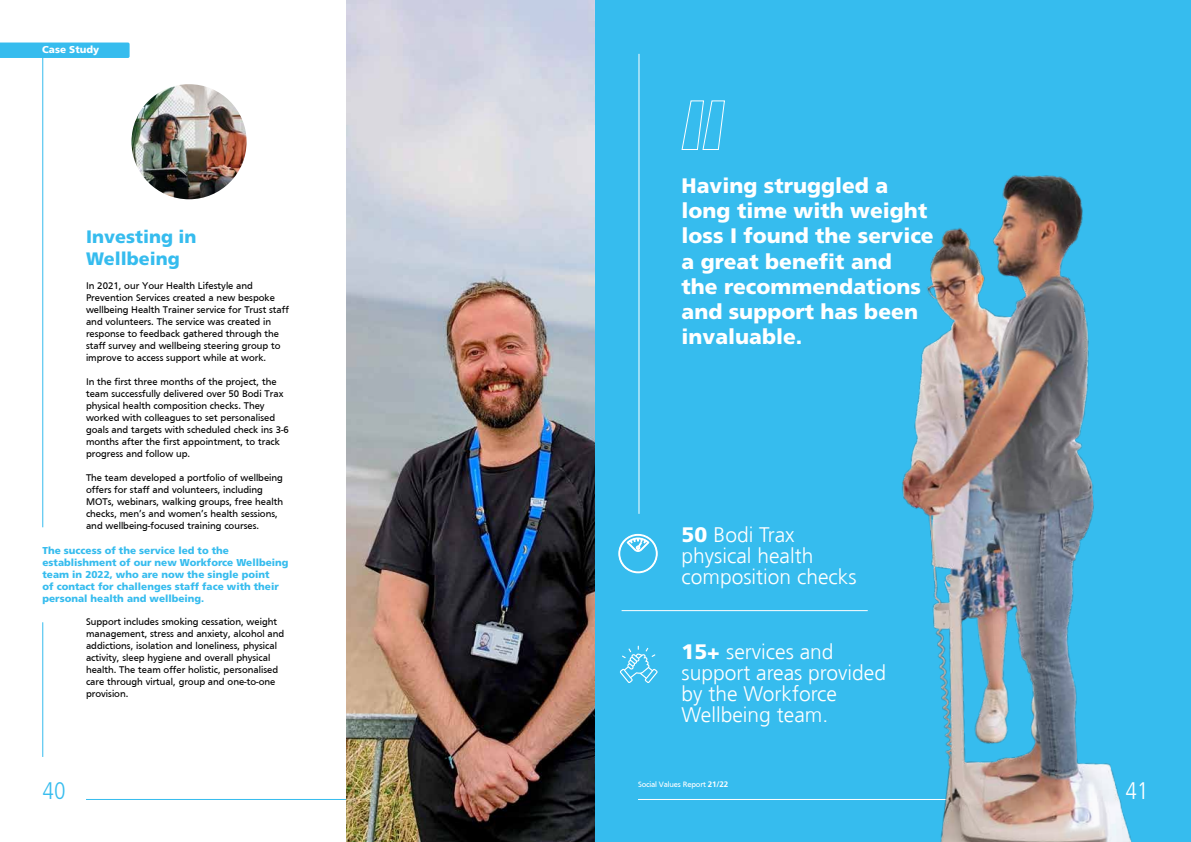
<style>
.page{position:relative;width:1191px;height:842px;background:#fff}
.page>*{position:absolute;margin:0;border:0;box-sizing:border-box;transform-origin:0 0}
.t1{font:300 condensed 24px "Frutiger LT Std";color:#36bcee}
.t2{font:300 condensed 24px "Frutiger LT Std";color:#fff}
.t3{font:900 21px/25.2px "Frutiger LT Std";color:#fff}
.t4{font:300 21px/21px "Frutiger";color:#fff}
.t5{font:900 18px/21.6px "Frutiger LT Std";color:#36bcee}
.t6{font:10px/12px "Frutiger Normal";color:#000}
.t7{font:900 10px/12px "Frutiger LT Std";color:#36bcee}
.t8{font:900 10px "Frutiger LT Std";color:#fff}
.t9{font:8px "Frutiger Normal";letter-spacing:-.02em;color:#fff}
.s1{font-family:"Frutiger LT Std";font-weight:900}
.s2{font-family:"Frutiger LT Std";font-weight:700}
</style>
<div class="page">
<hr style="left:86px;top:799px;width:467px;height:1px;background:#36bcee">
<img style="left:347px;top:0;width:248px;height:842px">
<div style="left:0;top:43px;width:130px;height:15px;background:#36bcee"></div>
<img style="left:131px;top:84px;width:116px;height:115px;border-radius:58px">
<hr style="left:42px;top:54px;width:1px;height:473px;background:#36bcee">
<hr style="left:42px;top:622px;width:1px;height:135px;background:#36bcee">
<div style="left:595px;top:0;width:596px;height:842px;background:#36bcee"></div>
<svg style="left:689px;top:100px;width:36px;height:7px"></svg>
<hr style="left:638px;top:54px;width:1px;height:460px;background:#fff">
<hr style="left:638px;top:799px;width:467px;height:1px;background:#fff">
<hr style="left:621px;top:610px;width:246px;height:1px;background:#fff">
<svg style="left:618px;top:533px;width:40px;height:41px"></svg>
<svg style="left:620px;top:646px;width:38px;height:37px"></svg>
<img style="left:675px;top:107px;width:457px;height:735px">
<p class="t8" style="left:42px;top:44px;width:58px">Case Study</p>
<h3 class="t5" style="left:86px;top:226px;width:112px">Investing in<br>Wellbeing</h3>
<p class="t6" style="left:86px;top:279px;width:204px">In 2021, our Your Health Lifestyle and Prevention Services created a new bespoke wellbeing Health Trainer service for Trust staff and volunteers. The service was created in response to feedback gathered through the staff survey and wellbeing steering group to improve to access support while at work.</p>
<p class="t6" style="left:86px;top:375px;width:204px">In the first three months of the project, the team successfully delivered over 50 Bodi Trax physical health composition checks. They worked with colleagues to set personalised goals and targets with scheduled check ins 3-6 months after the first appointment, to track progress and follow up.</p>
<p class="t6" style="left:86px;top:471px;width:199px">The team developed a portfolio of wellbeing offers for staff and volunteers, including MOTs, webinars, walking groups, free health checks, men’s and women’s health sessions, and wellbeing-focused training courses.</p>
<p class="t7" style="left:43px;top:544px;width:247px">The success of the service led to the establishment of our new Workforce Wellbeing team in 2022, who are now the single point<br>of contact for challenges staff face with their personal health and wellbeing.</p>
<p class="t6" style="left:86px;top:615px;width:200px">Support includes smoking cessation, weight management, stress and anxiety, alcohol and addictions, isolation and loneliness, physical activity, sleep hygiene and overall physical health. The team offer holistic, personalised care through virtual, group and one-to-one provision.</p>
<h1 class="t1" style="left:43px;top:777px;width:25px">40</h1>
<h2 class="t3" style="left:681px;top:173px;width:254px">Having struggled a long time with weight loss I found the service a great benefit and<br>the recommendations and support has been invaluable.</h2>
<h2 class="t4" style="left:681px;top:525px;width:177px"><span class="s1">50</span> Bodi Trax physical health composition checks</h2>
<h2 class="t4" style="left:681px;top:641px;width:206px"><span class="s1">15+</span> services and support areas provided by the Workforce<br>Wellbeing team.</h2>
<p class="t9" style="left:638px;top:780px;width:92px">Social Values Report <span class="s2">21/22</span></p>
<h1 class="t2" style="left:1125px;top:777px;width:25px">41</h1>
</div>
